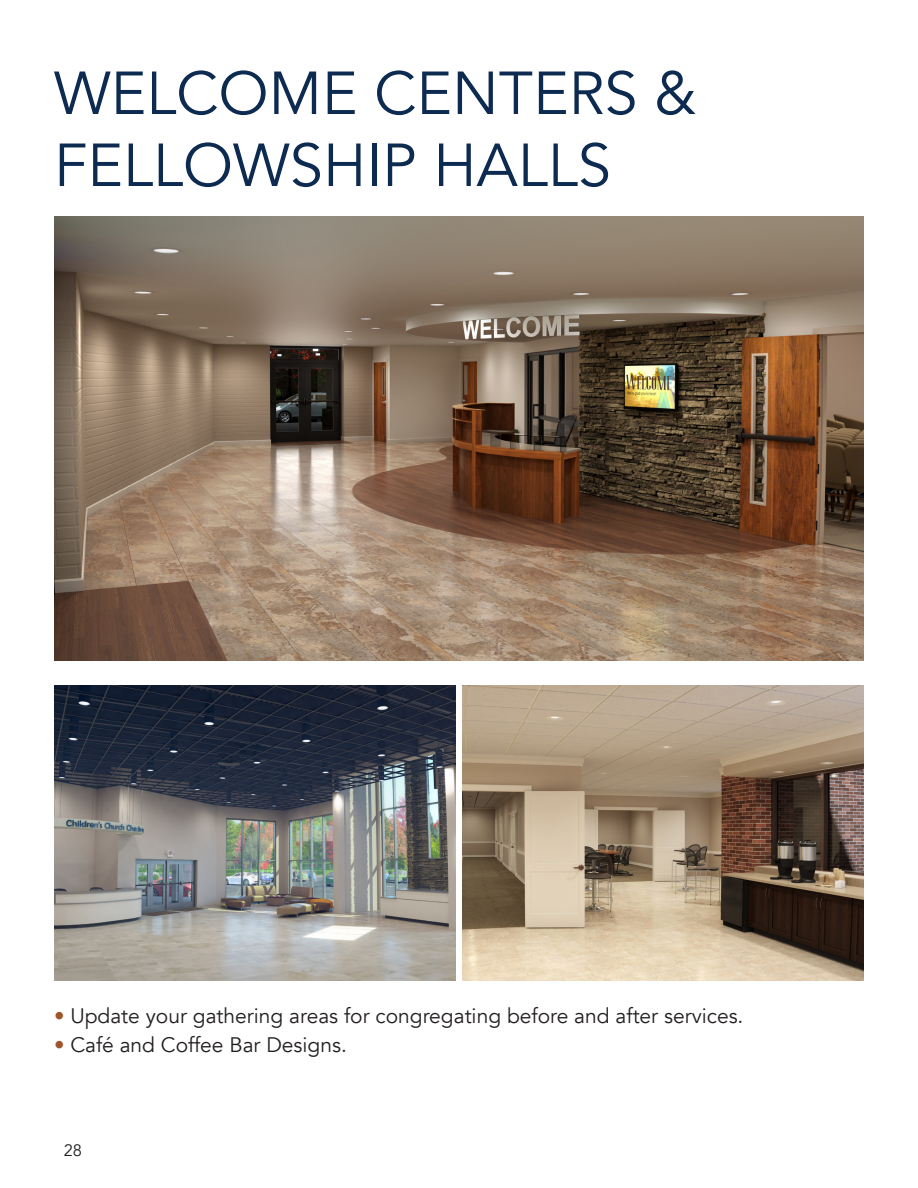
<style>
.page{position:relative;width:918px;height:1188px;background:#fff}
.page>*{position:absolute;margin:0;border:0;box-sizing:border-box;transform-origin:0 0}
.t1{font:60px "Avenir";color:#0d2b51}
.t2{font:21px "Avenir";color:#231f20}
.t3{font:16.5px "Avenir";color:#231f20}
.s1{color:#9f552b}
</style>
<div class="page">
<img style="left:54px;top:216px;width:810px;height:445px">
<img style="left:54px;top:685px;width:401px;height:296px">
<img style="left:463px;top:685px;width:401px;height:296px">
<p class="t1" style="left:54px;top:58px;width:644px">WELCOME CENTERS &amp;</p>
<p class="t1" style="left:54px;top:130px;width:559px">FELLOWSHIP HALLS</p>
<p class="t2" style="left:54px;top:1004px;width:691px"><span class="s1">•</span> Update your gathering areas for congregating before and after services.</p>
<p class="t2" style="left:54px;top:1032px;width:294px"><span class="s1">•</span> Café and Coffee Bar Designs.</p>
<p class="t3" style="left:64px;top:1140px;width:20px">28</p>
</div>
